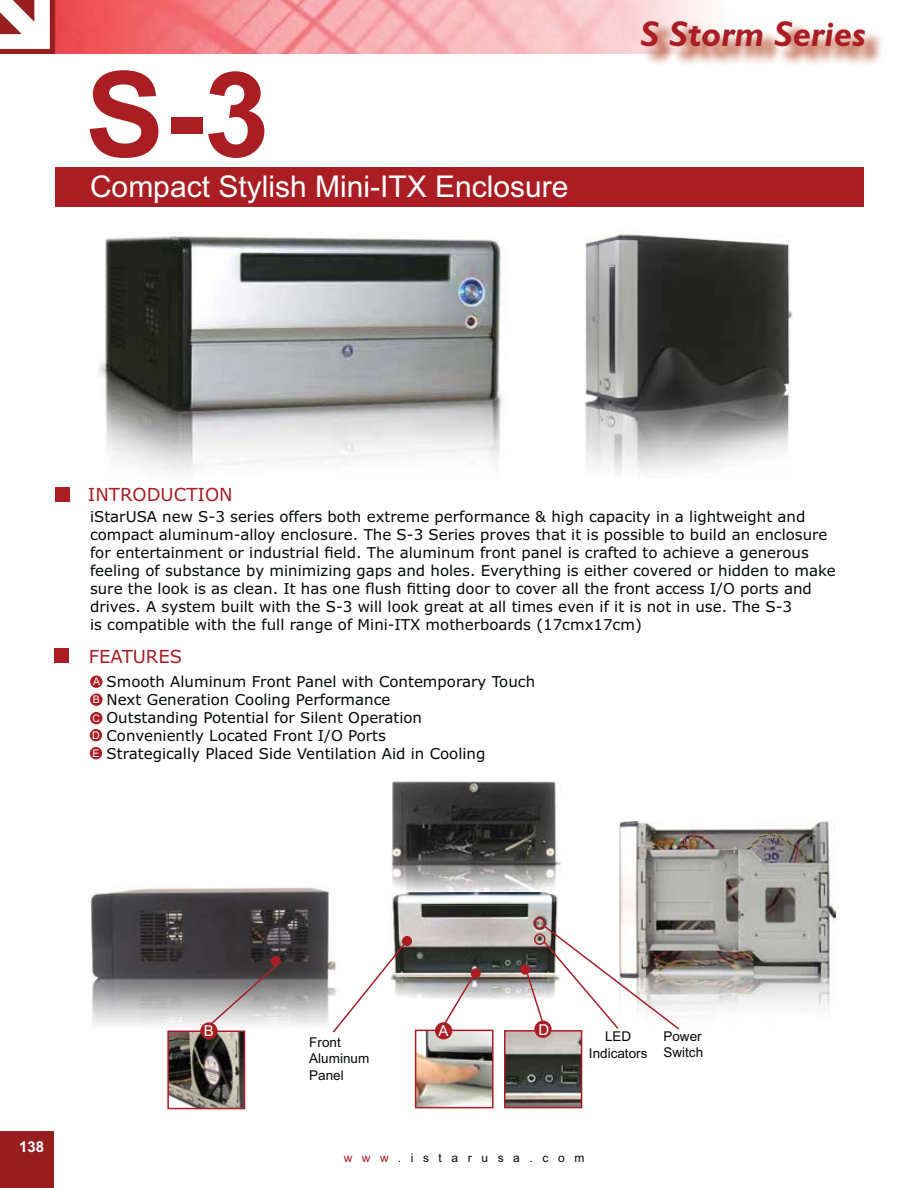
<style>
.page{position:relative;width:918px;height:1188px;background:#fff}
.page>*{position:absolute;margin:0;border:0;box-sizing:border-box;transform-origin:0 0}
.t1{font:700 118.2px "Arial";color:#aa1e23}
.t2{font:italic 700 36px "Gill Sans";color:#aa1e23}
.t3{font:30px "Arial";color:#fff}
.t4{font:18px "Verdana";color:#aa1e23}
.t5{font:15px/18px "Verdana";color:#040909}
.t6{font:700 15px "Arial";color:#fff}
.t7{font:15px "Arial";color:#fff}
.t8{font:13.5px/16.2px "Arial";color:#040909}
.t9{font:12px "Arial";letter-spacing:.8em;color:#040909}
.t10{font:10.5px/18.6px "Arial";color:#fff;text-align:justify}
.s1{color:#aa1e23}
</style>
<div class="page">
<div style="left:0;top:1132px;width:53px;height:56px;background:#981d1f"></div>
<div style="left:55px;top:167px;width:808px;height:40px;background:#aa1e23"></div>
<div style="left:55px;top:487px;width:14px;height:14px;background:#aa1e23"></div>
<div style="left:54px;top:648px;width:15px;height:15px;background:#aa1e23"></div>
<img style="left:55px;top:0;width:662px;height:54px">
<div style="left:0;top:0;width:55px;height:54px;background:#981d1f"></div>
<svg style="left:0;top:0;width:50px;height:49px"></svg>
<img style="left:98px;top:236px;width:405px;height:239px">
<img style="left:584px;top:234px;width:209px;height:240px">
<img style="left:391px;top:782px;width:171px;height:111px">
<img style="left:391px;top:893px;width:167px;height:106px">
<img style="left:619px;top:822px;width:216px;height:189px">
<div style="left:90px;top:676px;width:13px;height:12px;background:#aa1e23;border-radius:50%"></div>
<div style="left:90px;top:694px;width:13px;height:12px;background:#aa1e23;border-radius:50%"></div>
<div style="left:90px;top:712px;width:13px;height:12px;background:#aa1e23;border-radius:50%"></div>
<div style="left:90px;top:729px;width:12px;height:12px;background:#aa1e23;border-radius:50%"></div>
<div style="left:90px;top:747px;width:12px;height:12px;background:#aa1e23;border-radius:50%"></div>
<img style="left:418px;top:1033px;width:73px;height:72px">
<div style="left:415px;top:1030px;width:79px;height:78px;border:2px solid #aa1e23"></div>
<svg style="left:442px;top:973px;width:34px;height:54px"></svg>
<div style="left:471px;top:968px;width:10px;height:10px;background:#aa1e23;border-radius:50%"></div>
<div style="left:435px;top:1022px;width:17px;height:18px;background:#aa1e23;border-radius:50%"></div>
<img style="left:507px;top:1033px;width:72px;height:72px">
<div style="left:504px;top:1030px;width:78px;height:78px;border:2px solid #aa1e23"></div>
<div style="left:520px;top:965px;width:10px;height:10px;background:#aa1e23;border-radius:50%"></div>
<div style="left:534px;top:1021px;width:18px;height:17px;background:#aa1e23;border-radius:50%"></div>
<img style="left:90px;top:887px;width:241px;height:155px">
<div style="left:271px;top:956px;width:10px;height:10px;background:#aa1e23;border-radius:50%"></div>
<img style="left:170px;top:1034px;width:72px;height:72px">
<div style="left:167px;top:1031px;width:78px;height:78px;border:2px solid #aa1e23"></div>
<svg style="left:207px;top:964px;width:71px;height:64px;background:#9b9697"></svg>
<div style="left:200px;top:1022px;width:18px;height:18px;background:#aa1e23;border-radius:50%"></div>
<div style="left:534px;top:918px;width:11px;height:11px;border:2px solid #aa1e23;border-radius:50%"></div>
<div style="left:402px;top:936px;width:10px;height:10px;background:#aa1e23;border-radius:50%"></div>
<svg style="left:331px;top:942px;width:75px;height:91px"></svg>
<svg style="left:526px;top:924px;width:155px;height:107px"></svg>
<img style="left:643px;top:22px;width:239px;height:43px">
<h1 class="t1" style="left:86px;top:72px;width:186px">S-3</h1>
<h3 class="t3" style="left:90px;top:175px;width:480px">Compact Stylish Mini-ITX Enclosure</h3>
<h2 class="t2" style="left:641px;top:21px;width:227px">S Storm Series</h2>
<p class="t4" style="left:88px;top:488px;width:146px">INTRODUCTION</p>
<p class="t5" style="left:90px;top:509px;width:747px">iStarUSA new S-3 series offers both extreme performance &amp; high capacity in a lightweight and compact aluminum-alloy enclosure. The S-3 Series proves that it is possible to build an enclosure for entertainment or industrial field. The aluminum front panel is crafted to achieve a generous feeling of substance by minimizing gaps and holes. Everything is either covered or hidden to make sure the look is as clean. It has one flush fitting door to cover all the front access I/O ports and drives. A system built with the S-3 will look great at all times even if it is not in use. The S-3<br>is compatible with the full range of Mini-ITX motherboards (17cmx17cm)</p>
<p class="t4" style="left:89px;top:649px;width:95px">FEATURES</p>
<p class="t5" style="left:107px;top:674px;width:430px">Smooth Aluminum Front Panel with Contemporary Touch Next Generation Cooling Performance<br>Outstanding Potential for Silent Operation<br>Conveniently Located Front I/O Ports<br>Strategically Placed Side Ventilation Aid in Cooling</p>
<p class="t10" style="left:92px;top:673px;width:9px">A B C</p>
<p class="t10" style="left:92px;top:727px;width:9px;line-height:18px">D<br>E</p>
<p class="t6" style="left:19px;top:1142px;width:27px">138</p>
<p class="t7" style="left:204px;top:1026px;width:12px">B</p>
<p class="t7" style="left:439px;top:1026px;width:12px">A</p>
<p class="t7" style="left:538px;top:1024px;width:12px">D</p>
<p class="t8" style="left:309px;top:1036px;width:62px">Front<br>Aluminum<br>Panel</p>
<p class="t8" style="left:589px;top:1030px;width:60px;text-align:center">LED<br>Indicators</p>
<p class="t8" style="left:663px;top:1029px;width:41px">Power<br>Switch</p>
<p class="t9" style="left:344px;top:1154px;width:242px"><span class="s1">www</span>.istarusa.com</p>
</div>
